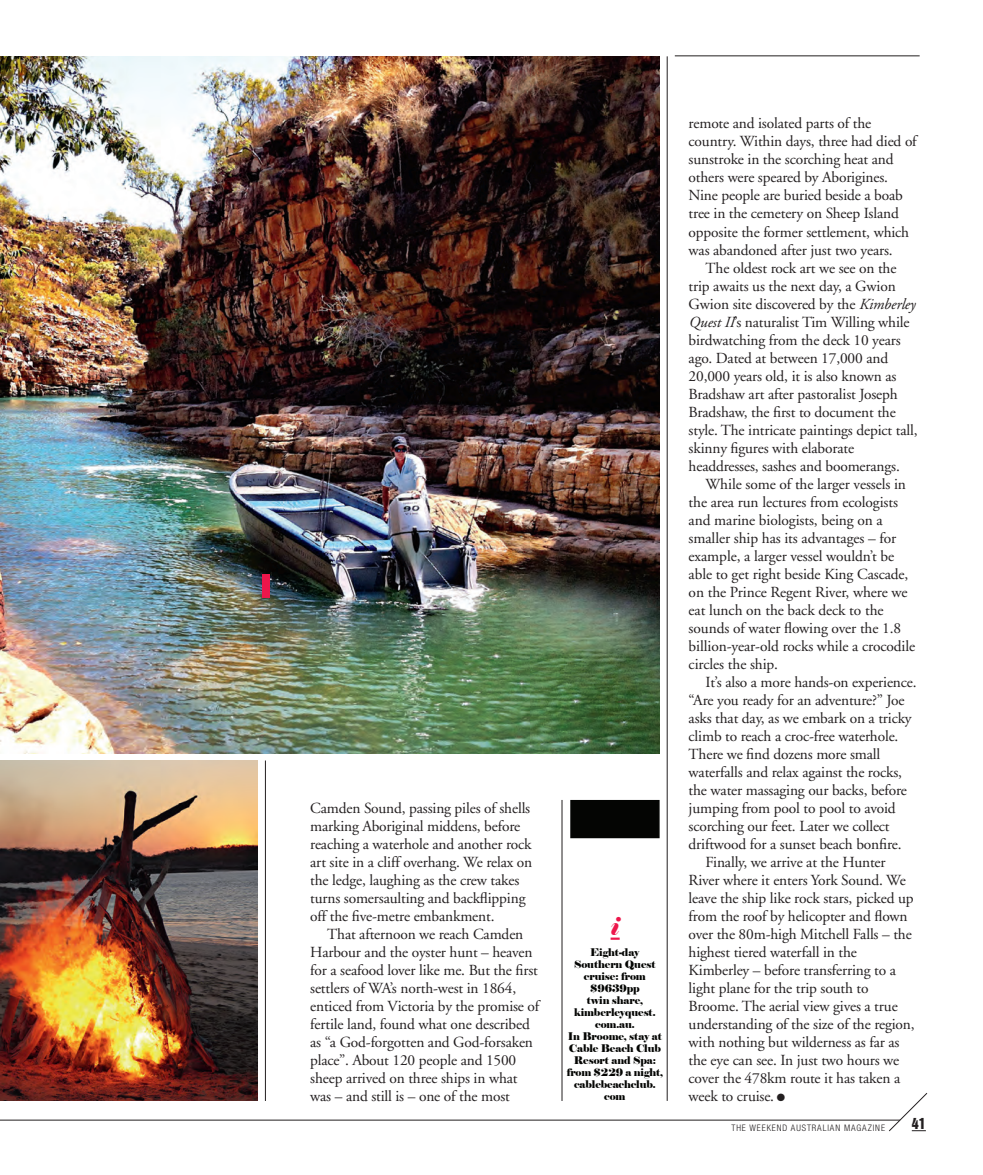
<style>
.page{position:relative;width:983px;height:1175px;background:#fff}
.page>*{position:absolute;margin:0;border:0;box-sizing:border-box;transform-origin:0 0}
.t1{font:italic 24.6px "Elephant";color:#ed164b}
.t2{font:15.3px/18px "Adobe Garamond";letter-spacing:-.01em;color:#231f20}
.t3{font:14.1px "Helvetica Inserat";color:#231f20}
.t4{font:10.5px/12px "Elephant";letter-spacing:-.01em;color:#040503;text-align:center}
.t5{font:300 condensed 9px "Helvetica Neue";letter-spacing:.1em;color:#231f20}
.s1{font-style:italic}
</style>
<div class="page">
<hr style="left:0;top:1119px;width:900px;height:1px;background:#231f20">
<svg style="left:888px;top:1093px;width:39px;height:38px"></svg>
<img style="left:0;top:760px;width:257px;height:340px">
<hr style="left:562px;top:799px;width:1px;height:301px;background:#231f20">
<hr style="left:265px;top:760px;width:1px;height:340px;background:#231f20">
<hr style="left:667px;top:56px;width:1px;height:1044px;background:#231f20">
<svg style="left:610px;top:937px;width:9px;height:2px"></svg>
<img style="left:0;top:56px;width:659px;height:697px">
<hr style="left:675px;top:56px;width:244px;height:1px;background:#231f20">
<div style="left:570px;top:799px;width:89px;height:39px;background:#040503;border:2px solid #040503"></div>
<div style="left:262px;top:574px;width:7px;height:23px;background:#ed164b"></div>
<p class="t2" style="left:310px;top:799px;width:224px">Camden Sound, passing piles of shells marking Aboriginal middens, before reaching a waterhole and another rock art site in a cliff overhang. We relax on the ledge, laughing as the crew takes turns somersaulting and backflipping off the five-metre embankment.</p>
<p class="t2" style="left:310px;top:925px;width:231px;text-indent:17px">That afternoon we reach Camden Harbour and the oyster hunt – heaven for a seafood lover like me. But the first settlers of WA’s north-west in 1864, enticed from Victoria by the promise of fertile land, found what one described as “a God-forgotten and God-forsaken place”. About 120 people and 1500 sheep arrived on three ships in what was – and still is – one of the most</p>
<h1 class="t1" style="left:610px;top:911px;width:11px">i</h1>
<p class="t4" style="left:567px;top:946px;width:98px">Eight-day<br>Southern Quest cruise: from $9639pp<br>twin share, kimberleyquest. com.au.<br>In Broome, stay at<br>Cable Beach Club<br>Resort and Spa: from $229 a night, cablebeachclub. com</p>
<p class="t2" style="left:688px;top:115px;width:230px">remote and isolated parts of the country. Within days, three had died of sunstroke in the scorching heat and others were speared by Aborigines.<br>Nine people are buried beside a boab tree in the cemetery on Sheep Island opposite the former settlement, which was abandoned after just two years.</p>
<p class="t2" style="left:688px;top:259px;width:230px;text-indent:17px">The oldest rock art we see on the trip awaits us the next day, a Gwion Gwion site discovered by the <span class="s1">Kimberley Quest II</span>’s naturalist Tim Willing while birdwatching from the deck 10 years ago. Dated at between 17,000 and 20,000 years old, it is also known as Bradshaw art after pastoralist Joseph Bradshaw, the first to document the style. The intricate paintings depict tall, skinny figures with elaborate headdresses, sashes and boomerangs.</p>
<p class="t2" style="left:688px;top:475px;width:228px;text-indent:17px">While some of the larger vessels in the area run lectures from ecologists and marine biologists, being on a smaller ship has its advantages – for example, a larger vessel wouldn’t be able to get right beside King Cascade, on the Prince Regent River, where we eat lunch on the back deck to the sounds of water flowing over the 1.8 billion-year-old rocks while a crocodile circles the ship.</p>
<p class="t2" style="left:705px;top:673px;width:212px">It’s also a more hands-on experience.</p>
<p class="t2" style="left:688px;top:691px;width:218px">“Are you ready for an adventure?” Joe</p>
<p class="t2" style="left:688px;top:709px;width:224px">asks that day, as we embark on a tricky</p>
<p class="t2" style="left:688px;top:727px;width:211px">climb to reach a croc-free waterhole.</p>
<p class="t2" style="left:688px;top:745px;width:193px">There we find dozens more small</p>
<p class="t2" style="left:688px;top:763px;width:215px">waterfalls and relax against the rocks,</p>
<p class="t2" style="left:688px;top:781px;width:220px">the water massaging our backs, before</p>
<p class="t2" style="left:688px;top:799px;width:209px">jumping from pool to pool to avoid</p>
<p class="t2" style="left:688px;top:817px;width:202px">scorching our feet. Later we collect</p>
<p class="t2" style="left:688px;top:835px;width:214px">driftwood for a sunset beach bonfire.</p>
<p class="t2" style="left:705px;top:853px;width:181px">Finally, we arrive at the Hunter</p>
<p class="t2" style="left:688px;top:871px;width:219px">River where it enters York Sound. We</p>
<p class="t2" style="left:688px;top:889px;width:226px">leave the ship like rock stars, picked up</p>
<p class="t2" style="left:688px;top:907px;width:220px">from the roof by helicopter and flown</p>
<p class="t2" style="left:688px;top:925px;width:225px">over the 80m-high Mitchell Falls – the</p>
<p class="t2" style="left:688px;top:943px;width:170px">highest tiered waterfall in the</p>
<p class="t2" style="left:688px;top:961px;width:209px">Kimberley – before transferring to a</p>
<p class="t2" style="left:688px;top:979px;width:181px">light plane for the trip south to</p>
<p class="t2" style="left:688px;top:997px;width:211px">Broome. The aerial view gives a true</p>
<p class="t2" style="left:688px;top:1015px;width:227px">understanding of the size of the region,</p>
<p class="t2" style="left:688px;top:1033px;width:212px">with nothing but wilderness as far as</p>
<p class="t2" style="left:688px;top:1051px;width:212px">the eye can see. In just two hours we</p>
<p class="t2" style="left:688px;top:1069px;width:213px">cover the 478km route it has taken a</p>
<p class="t2" style="left:688px;top:1087px;width:98px">week to cruise. ●</p>
<p class="t5" style="left:731px;top:1122px;width:155px">THE WEEKEND AUSTRALIAN MAGAZINE</p>
<p class="t3" style="left:912px;top:1115px;width:16px">41</p>
</div>
